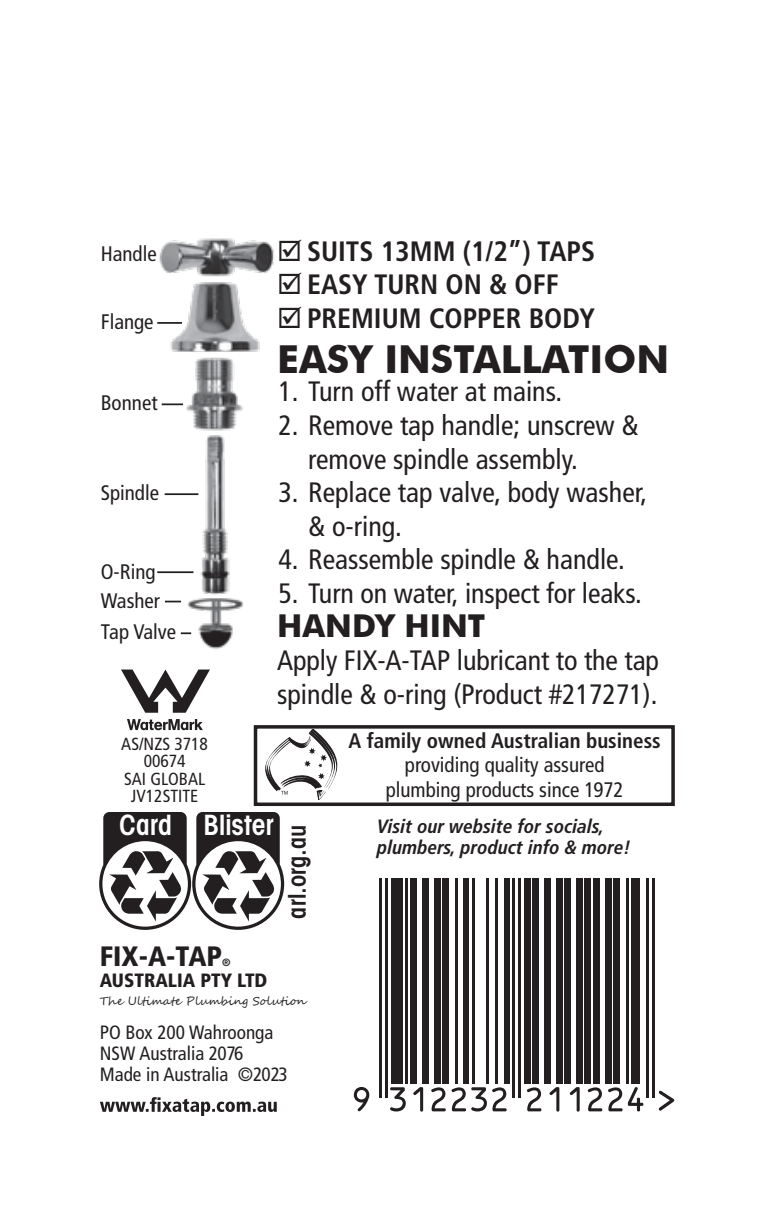
<style>
.page{position:relative;width:774px;height:1211px;background:#fff}
.page>*{position:absolute;margin:0;border:0;box-sizing:border-box;transform-origin:0 0}
.t1{font:700 38.5px "Futura BT";color:#231f20}
.t2{font:700 31.5px "Futura BT";color:#231f20}
.t3{font:condensed 28px/33.6px "Frutiger Cn";color:#231f20}
.t4{font:700 condensed 28px "Frutiger Cn";color:#231f20}
.t5{font:600 condensed 28px "Avant Garde";color:#fff}
.t6{font:900 condensed 28px "Frutiger Cn";color:#231f20}
.t7{font:600 condensed 24.5px "Avant Garde";color:#231f20}
.t8{font:condensed 21px/24.5px "Frutiger Cn";color:#231f20;text-align:center}
.t9{font:700 condensed 21px "Frutiger Cn";color:#231f20}
.t10{font:condensed 19.25px/21px "Frutiger Cn";color:#231f20}
.t11{font:italic 700 condensed 19.25px/21px "Frutiger LT Pro";color:#231f20}
.t12{font:900 condensed 19.25px "Frutiger Cn";color:#231f20}
.t13{font:condensed 17.5px/17.5px "Frutiger Cn";color:#231f20;text-align:center}
.t14{font:11.55px "Segoe Script";color:#231f20}
.t15{font:900 condensed 10.5px "Frutiger Cn";color:#231f20}
</style>
<div class="page">
<svg style="left:354px;top:1087px;width:15px;height:24px"></svg>
<hr style="left:379px;top:878px;width:3px;height:219px;background:#231f20">
<hr style="left:385px;top:878px;width:3px;height:219px;background:#231f20">
<svg style="left:390px;top:1087px;width:16px;height:24px"></svg>
<div style="left:391px;top:878px;width:11px;height:205px;background:#231f20"></div>
<hr style="left:405px;top:878px;width:3px;height:205px;background:#231f20">
<svg style="left:413px;top:1087px;width:10px;height:24px"></svg>
<div style="left:411px;top:878px;width:6px;height:205px;background:#231f20"></div>
<div style="left:422px;top:878px;width:6px;height:205px;background:#231f20"></div>
<div style="left:434px;top:878px;width:6px;height:205px;background:#231f20"></div>
<div style="left:443px;top:878px;width:6px;height:205px;background:#231f20"></div>
<hr style="left:455px;top:878px;width:2px;height:205px;background:#231f20">
<div style="left:463px;top:878px;width:6px;height:205px;background:#231f20"></div>
<hr style="left:472px;top:878px;width:3px;height:205px;background:#231f20">
<hr style="left:486px;top:878px;width:3px;height:205px;background:#231f20">
<svg style="left:431px;top:1087px;width:75px;height:24px"></svg>
<hr style="left:495px;top:878px;width:3px;height:205px;background:#231f20">
<div style="left:504px;top:878px;width:5px;height:205px;background:#231f20"></div>
<hr style="left:512px;top:878px;width:3px;height:219px;background:#231f20">
<hr style="left:518px;top:878px;width:3px;height:219px;background:#231f20">
<svg style="left:527px;top:1087px;width:14px;height:24px"></svg>
<div style="left:524px;top:878px;width:6px;height:205px;background:#231f20"></div>
<div style="left:533px;top:878px;width:6px;height:205px;background:#231f20"></div>
<svg style="left:549px;top:1087px;width:10px;height:24px"></svg>
<div style="left:544px;top:878px;width:6px;height:205px;background:#231f20"></div>
<div style="left:556px;top:878px;width:6px;height:205px;background:#231f20"></div>
<svg style="left:570px;top:1087px;width:9px;height:24px"></svg>
<div style="left:564px;top:878px;width:6px;height:205px;background:#231f20"></div>
<div style="left:576px;top:878px;width:6px;height:205px;background:#231f20"></div>
<svg style="left:588px;top:1087px;width:14px;height:24px"></svg>
<div style="left:585px;top:878px;width:6px;height:205px;background:#231f20"></div>
<div style="left:593px;top:878px;width:6px;height:205px;background:#231f20"></div>
<svg style="left:608px;top:1087px;width:14px;height:24px"></svg>
<div style="left:605px;top:878px;width:6px;height:205px;background:#231f20"></div>
<div style="left:614px;top:878px;width:6px;height:205px;background:#231f20"></div>
<svg style="left:628px;top:1087px;width:15px;height:24px"></svg>
<hr style="left:625px;top:878px;width:3px;height:205px;background:#231f20">
<div style="left:631px;top:878px;width:9px;height:205px;background:#231f20"></div>
<hr style="left:646px;top:878px;width:2px;height:219px;background:#231f20">
<hr style="left:651px;top:878px;width:3px;height:219px;background:#231f20">
<svg style="left:659px;top:1090px;width:15px;height:20px"></svg>
<svg style="left:127px;top:719px;width:76px;height:11px"></svg>
<svg style="left:121px;top:669px;width:89px;height:43px"></svg>
<div style="left:254px;top:725px;width:421px;height:81px;border:4px solid #231f20"></div>
<svg style="left:264px;top:729px;width:74px;height:70px"></svg>
<svg style="left:100px;top:1097px;width:177px;height:18px"></svg>
<svg style="left:99px;top:812px;width:185px;height:117px"></svg>
<img style="left:157px;top:238px;width:117px;height:411px">
<hr style="left:157px;top:322px;width:25px;height:2px;background:#231f20">
<hr style="left:165px;top:493px;width:33px;height:2px;background:#231f20">
<hr style="left:157px;top:571px;width:36px;height:2px;background:#231f20">
<svg style="left:165px;top:600px;width:16px;height:2px"></svg>
<svg style="left:181px;top:632px;width:10px;height:2px"></svg>
<hr style="left:162px;top:403px;width:21px;height:2px;background:#231f20">
<p class="t8" style="left:101px;top:242px;width:57px">Handle</p>
<p class="t8" style="left:101px;top:309px;width:54px">Flange</p>
<p class="t8" style="left:101px;top:390px;width:58px">Bonnet</p>
<p class="t8" style="left:101px;top:480px;width:60px">Spindle</p>
<p class="t8" style="left:101px;top:557px;width:61px;line-height:29.1px;text-align:left">O-Ring<br>Washer</p>
<p class="t8" style="left:101px;top:620px;width:77px">Tap Valve</p>
<p class="t4" style="left:277px;top:234px;width:319px">☑ SUITS 13MM (1/2”) TAPS</p>
<p class="t4" style="left:277px;top:268px;width:283px">☑ EASY TURN ON &amp; OFF</p>
<p class="t4" style="left:277px;top:302px;width:319px">☑ PREMIUM COPPER BODY</p>
<h1 class="t1" style="left:277px;top:336px;width:393px">EASY INSTALLATION</h1>
<p class="t3" style="left:278px;top:375px;width:285px">1. Turn off water at mains.</p>
<p class="t3" style="left:308px;top:408px;width:332px;text-indent:-30px">2. Remove tap handle; unscrew &amp; remove spindle assembly.</p>
<p class="t3" style="left:308px;top:476px;width:340px;text-indent:-30px">3. Replace tap valve, body washer, &amp; o-ring.</p>
<p class="t3" style="left:278px;top:543px;width:348px">4. Reassemble spindle &amp; handle.</p>
<p class="t3" style="left:278px;top:576px;width:365px">5. Turn on water, inspect for leaks.</p>
<p class="t2" style="left:277px;top:606px;width:209px">HANDY HINT</p>
<p class="t3" style="left:277px;top:644px;width:383px">Apply FIX-A-TAP lubricant to the tap spindle &amp; o-ring (Product #217271).</p>
<p class="t13" style="left:121px;top:734px;width:88px">AS/NZS 3718<br>00674<br>SAI GLOBAL<br>JV12STITE</p>
<p class="t9" style="left:348px;top:727px;width:314px">A family owned Australian business</p>
<p class="t8" style="left:386px;top:752px;width:239px">providing quality assured plumbing products since 1972</p>
<p class="t5" style="left:119px;top:808px;width:156px">Card Blister</p>
<p class="t7" style="left:282px;top:918px;width:95px;rotate:-90deg">arl.org.au</p>
<p class="t11" style="left:377px;top:816px;width:255px">Visit our website for socials, plumbers, product info &amp; more!</p>
<p class="t6" style="left:100px;top:939px;width:124px">FIX-A-TAP</p>
<p class="t15" style="left:222px;top:955px;width:10px">®</p>
<p class="t12" style="left:100px;top:968px;width:169px">AUSTRALIA PTY LTD</p>
<p class="t14" style="left:100px;top:991px;width:207px">The Ultimate Plumbing Solution</p>
<p class="t10" style="left:100px;top:1021px;width:189px">PO Box 200 Wahroonga<br>NSW Australia 2076<br>Made in Australia ©2023</p>
</div>
